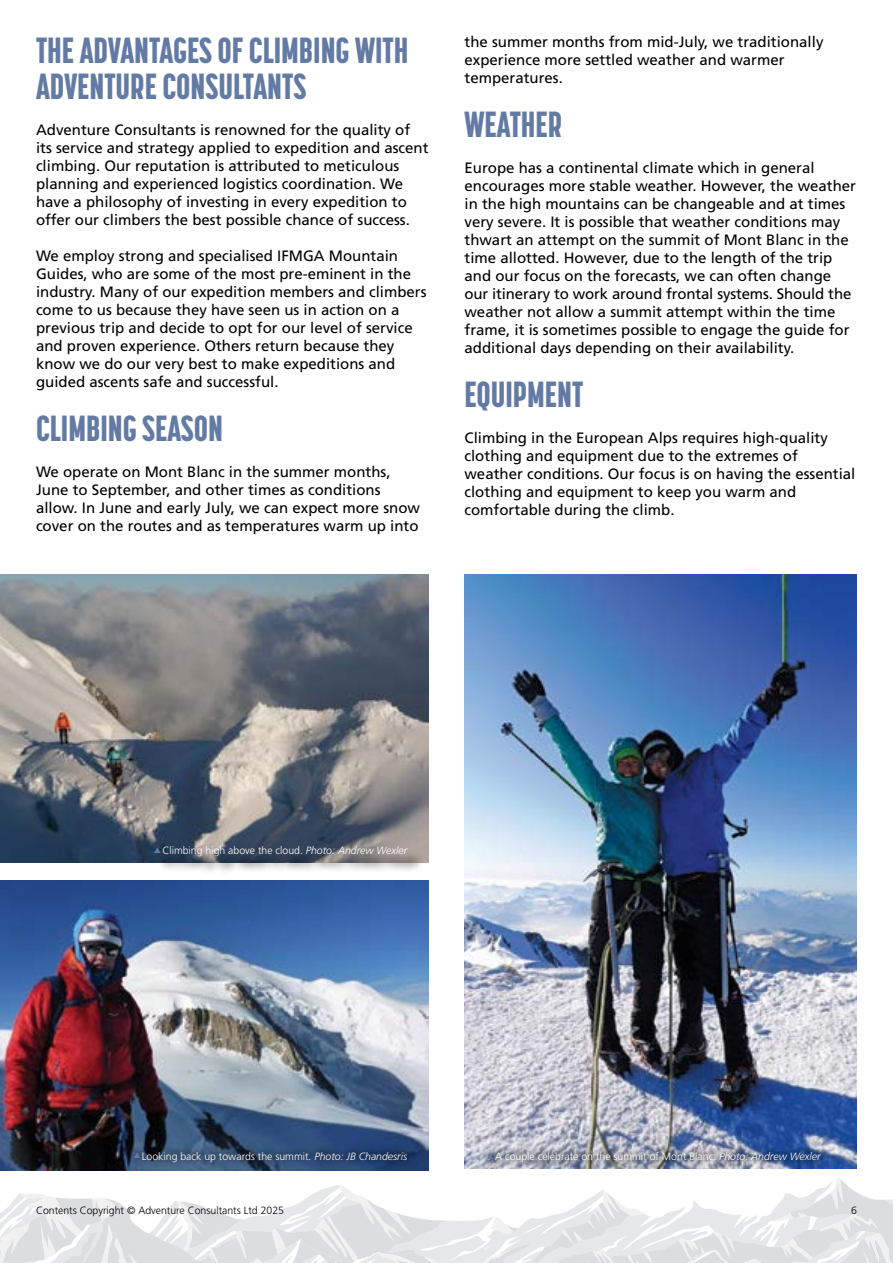
<style>
.page{position:relative;width:893px;height:1263px;background:#fff}
.page>*{position:absolute;margin:0;border:0;box-sizing:border-box;transform-origin:0 0}
.t1{font:800 36px/36px "Korolev Compressed";color:#637ba4}
.t2{font:15px/18px "Frutiger LT Std";color:#000}
.t3{font:300 10.5px "Frutiger LT Std";color:#fff}
.t4{font:300 10.5px "Frutiger LT Std";color:#000}
.s1{font-style:italic}
</style>
<div class="page">
<svg style="left:0;top:1178px;width:893px;height:85px"></svg>
<img style="left:464px;top:575px;width:393px;height:594px">
<img style="left:0;top:881px;width:428px;height:289px">
<img style="left:0;top:575px;width:428px;height:288px">
<img style="left:479px;top:1144px;width:350px;height:25px">
<div style="left:157px;top:849px;width:269px;height:27px;background:#000;opacity:.75"></div>
<svg style="left:127px;top:1143px;width:288px;height:27px;background:#2d476c"></svg>
<svg style="left:487px;top:1153px;width:7px;height:6px"></svg>
<svg style="left:154px;top:847px;width:7px;height:6px"></svg>
<svg style="left:134px;top:1152px;width:7px;height:6px"></svg>
<h1 class="t1" style="left:36px;top:32px;width:374px">THE ADVANTAGES OF CLIMBING WITH<br>ADVENTURE CONSULTANTS</h1>
<p class="t2" style="left:36px;top:121px;width:394px">Adventure Consultants is renowned for the quality of its service and strategy applied to expedition and ascent climbing. Our reputation is attributed to meticulous planning and experienced logistics coordination. We have a philosophy of investing in every expedition to offer our climbers the best possible chance of success.</p>
<p class="t2" style="left:36px;top:247px;width:392px">We employ strong and specialised IFMGA Mountain Guides, who are some of the most pre-eminent in the industry. Many of our expedition members and climbers come to us because they have seen us in action on a previous trip and decide to opt for our level of service and proven experience. Others return because they know we do our very best to make expeditions and guided ascents safe and successful.</p>
<h1 class="t1" style="left:36px;top:410px;width:189px">CLIMBING SEASON</h1>
<p class="t2" style="left:36px;top:463px;width:385px">We operate on Mont Blanc in the summer months, June to September, and other times as conditions allow. In June and early July, we can expect more snow cover on the routes and as temperatures warm up into</p>
<p class="t2" style="left:464px;top:33px;width:360px">the summer months from mid-July, we traditionally experience more settled weather and warmer temperatures.</p>
<h1 class="t1" style="left:464px;top:106px;width:99px">WEATHER</h1>
<p class="t2" style="left:464px;top:159px;width:393px">Europe has a continental climate which in general encourages more stable weather. However, the weather in the high mountains can be changeable and at times very severe. It is possible that weather conditions may thwart an attempt on the summit of Mont Blanc in the time allotted. However, due to the length of the trip and our focus on the forecasts, we can often change our itinerary to work around frontal systems. Should the weather not allow a summit attempt within the time frame, it is sometimes possible to engage the guide for additional days depending on their availability.</p>
<h1 class="t1" style="left:464px;top:376px;width:120px">EQUIPMENT</h1>
<p class="t2" style="left:464px;top:429px;width:392px">Climbing in the European Alps requires high-quality clothing and equipment due to the extremes of weather conditions. Our focus is on having the essential clothing and equipment to keep you warm and comfortable during the climb.</p>
<p class="t3" style="left:162px;top:845px;width:246px">Climbing high above the cloud. <span class="s1">Photo: Andrew Wexler</span></p>
<p class="t3" style="left:142px;top:1150px;width:267px">Looking back up towards the summit. <span class="s1">Photo: JB Chandesris</span></p>
<p class="t3" style="left:495px;top:1151px;width:327px">A couple celebrate on the summit of Mont Blanc. <span class="s1">Photo: Andrew Wexler</span></p>
<p class="t4" style="left:36px;top:1204px;width:250px">Contents Copyright © Adventure Consultants Ltd 2025</p>
<p class="t4" style="left:851px;top:1204px;width:7px">6</p>
</div>
